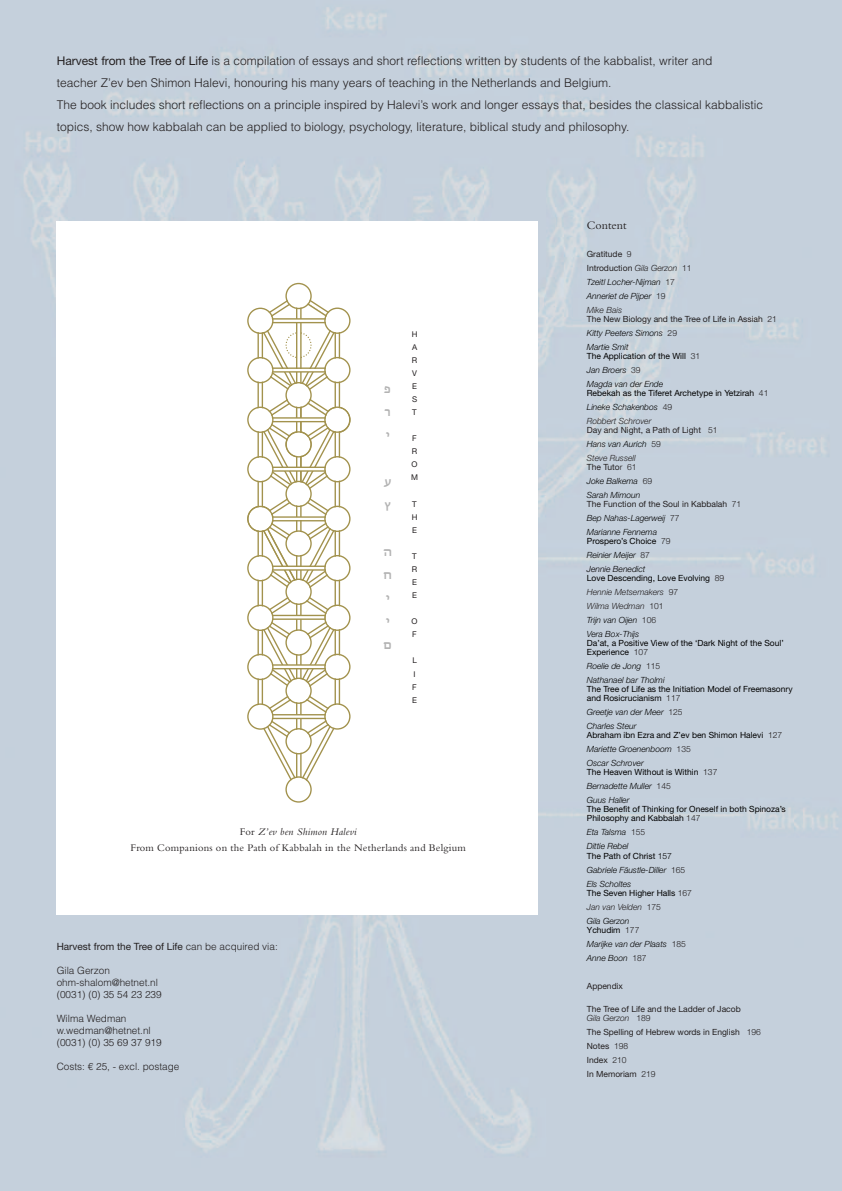
<style>
.page{position:relative;width:842px;height:1191px;background:#c5d0dc}
.page>*{position:absolute;margin:0;border:0;box-sizing:border-box;transform-origin:0 0}
.t1{font:300 12px/22px "Helvetica";color:#231f20}
.t2{font:12px "Bembo";color:#231f20}
.t3{font:700 11.6px/23.3px "Lucida Grande";color:#b3b3b3;text-align:justify}
.t4{font:10.6px/15.9px "Bembo";letter-spacing:.02em;color:#231f20;text-align:center}
.t5{font:300 10px/12px "Helvetica";color:#231f20}
.t6{font:10px "Helvetica Neue";color:#231f20}
.t7{font:italic 300 8.5px/14px "Helvetica Neue";color:#000}
.t8{font:8.5px/14px "Helvetica Neue";color:#000}
.t9{font:8.5px/14px "Helvetica Neue";color:#231f20}
.t10{font:italic 300 8.5px/14px "Helvetica Neue";color:#231f20}
.t11{font:7.9px/13.1px "Helvetica Neue";color:#231f20;text-align:justify}
.s1{font-family:"Helvetica Neue";font-weight:400}
.s2{font-style:italic}
.s3{font-family:"Helvetica";font-weight:300}
.s4{font-weight:400;font-style:normal;color:#231f20}
.s5{font-style:normal;color:#231f20}
.s6{color:#231f20}
.s7{font-weight:300}
.s8{font-weight:300;font-style:italic;color:#000}
.s9{font-weight:400;font-style:normal}
.s10{font-weight:300;color:#231f20}
.s11{font-weight:300;font-style:italic}
.s12{font-weight:300;font-style:italic;color:#231f20}
.s13{font-weight:400;font-style:normal;color:#000}
.s14{font-style:normal}
.s15{color:#000}
</style>
<div class="page">
<div style="left:57px;top:221px;width:481px;height:694px;background:#fff"></div>
<svg style="left:247px;top:283px;width:104px;height:519px"></svg>
<p class="t1" style="left:57px;top:50px;width:708px"><span class="s1">Harvest from the Tree of Life</span> is a compilation of essays and short reflections written by students of the kabbalist, writer and<br>teacher Z’ev ben Shimon Halevi, honouring his many years of teaching in the Netherlands and Belgium.<br>The book includes short reflections on a principle inspired by Halevi’s work and longer essays that, besides the classical kabbalistic topics, show how kabbalah can be applied to biology, psychology, literature, biblical study and philosophy.</p>
<h2 class="t3" style="left:384px;top:377px;width:8px">פ ר י</h2>
<h2 class="t3" style="left:384px;top:470px;width:9px">ע</h2>
<h2 class="t3" style="left:383px;top:540px;width:10px;text-align:left">ה ח י י ם</h2>
<p class="t11" style="left:412px;top:328px;width:7px">H A R V E S T</p>
<p class="t11" style="left:411px;top:432px;width:8px;text-align:left">F<br>R<br>O<br>M</p>
<p class="t11" style="left:412px;top:498px;width:7px">T H E</p>
<p class="t11" style="left:412px;top:550px;width:7px">T R E E</p>
<p class="t11" style="left:412px;top:615px;width:8px">O<br>F</p>
<p class="t11" style="left:412px;top:655px;width:6px;text-align:left">L<br>I<br>F<br>E</p>
<p class="t4" style="left:131px;top:824px;width:337px">For <span class="s2">Z’ev ben Shimon Halevi<br></span>From Companions on the Path of Kabbalah in the Netherlands and Belgium</p>
<p class="t6" style="left:57px;top:942px;width:223px">Harvest from the Tree of Life <span class="s3">can be acquired via:</span></p>
<p class="t5" style="left:57px;top:964px;width:107px">Gila Gerzon ohm-shalom@hetnet.nl (0031) (0) 35 54 23 239</p>
<p class="t5" style="left:57px;top:1012px;width:107px">Wilma Wedman w.wedman@hetnet.nl (0031) (0) 35 69 37 919</p>
<p class="t5" style="left:57px;top:1060px;width:124px">Costs: € 25, - excl. postage</p>
<h1 class="t2" style="left:587px;top:221px;width:41px">Content</h1>
<p class="t7" style="left:587px;top:247px;width:106px"><span class="s4">Gratitude</span> <span class="s5">9<br></span><span class="s4">Introduction</span> <span class="s6">Gila Gerzon</span> <span class="s5">11<br></span>Tzeitl Locher-Nijman <span class="s5">17<br></span>Anneriet de Pijper <span class="s5">19<br></span><span class="s6">Mike Bais</span></p>
<p class="t9" style="left:587px;top:313px;width:192px">The New Biology and the Tree of Life in Assiah <span class="s7">21<br></span><span class="s8">Kitty Peeters Simons</span> <span class="s7">29<br></span><span class="s8">Martie Smit</span></p>
<p class="t7" style="left:587px;top:349px;width:115px"><span class="s9">The Application of the Will</span> <span class="s5">31<br></span>Jan Broers <span class="s5">39<br></span>Magda van der Ende</p>
<p class="t8" style="left:587px;top:387px;width:183px">Rebekah as the Tiferet Archetype in Yetzirah <span class="s10">41<br></span><span class="s11">Lineke Schakenbos</span> <span class="s10">49<br></span><span class="s12">Robbert Schrover</span></p>
<p class="t9" style="left:587px;top:424px;width:132px">Day and Night, a Path of Light <span class="s7">51<br></span><span class="s8">Hans van Aurich</span> <span class="s7">59<br></span><span class="s11">Steve Russell</span></p>
<p class="t7" style="left:587px;top:460px;width:67px"><span class="s4">The Tuto</span><span class="s5">r 61<br></span>Joke Balkema <span class="s5">69<br></span>Sarah Mimoun</p>
<p class="t7" style="left:587px;top:497px;width:156px"><span class="s4">The Function of the Soul in Kabbalah</span> <span class="s5">71<br></span>Bep Nahas-Lagerweij <span class="s5">77<br></span>Marianne Fennema</p>
<p class="t7" style="left:587px;top:534px;width:85px"><span class="s9">Prospero’s Choice</span> <span class="s5">79<br></span>Reinier Meijer <span class="s5">87<br></span>Jennie Benedict</p>
<p class="t10" style="left:587px;top:571px;width:139px"><span class="s13">Love Descending, Love Evolving</span> <span class="s14">89<br></span>Hennie Metsemakers <span class="s14">97<br></span>Wilma Wedman <span class="s14">101<br></span><span class="s15">Trijn van Oijen</span> <span class="s14">106<br></span><span class="s15">Vera Box-Thijs</span></p>
<p class="t8" style="left:587px;top:639px;width:198px;line-height:9px">Da’at, a Positive View of the ‘Dark Night of the Soul’<br>Experience <span class="s10">107</span></p>
<p class="t7" style="left:587px;top:659px;width:79px">Roelie de Jong <span class="s5">115<br></span>Nathanael bar Tholmi</p>
<p class="t8" style="left:587px;top:685px;width:207px;line-height:9px">The Tree of Life as the Initiation Model of Freemasonry and Rosicrucianism <span class="s10">117</span></p>
<p class="t7" style="left:587px;top:705px;width:97px">Greetje van der Meer <span class="s5">125<br></span>Charles Steur</p>
<p class="t8" style="left:587px;top:729px;width:197px">Abraham ibn Ezra and Z’ev ben Shimon Halevi <span class="s10">127<br></span><span class="s11">Mariette Groenenboom</span> <span class="s10">135<br></span><span class="s11">Oscar Schrover</span></p>
<p class="t7" style="left:587px;top:765px;width:132px"><span class="s9">The Heaven Without is Within</span> <span class="s5">137<br></span>Bernadette Muller <span class="s5">145<br></span>Guus Haller</p>
<p class="t8" style="left:587px;top:805px;width:200px;line-height:9px">The Benefit of Thinking for Oneself in both Spinoza’s<br>Philosophy and Kabbalah <span class="s10">147</span></p>
<p class="t7" style="left:587px;top:825px;width:60px">Eta Talsma <span class="s5">155<br></span>Dittie Rebel</p>
<p class="t7" style="left:587px;top:848px;width:100px"><span class="s9">The Path of Christ</span> <span class="s14">157<br></span>Gabriele Fäustle-Diller <span class="s5">165<br></span>Els Scholtes</p>
<p class="t8" style="left:587px;top:886px;width:107px">The Seven Higher Halls <span class="s10">167<br></span><span class="s12">Jan van Velden</span> <span class="s10">175<br></span><span class="s11">Gila Gerzon</span></p>
<p class="t7" style="left:587px;top:922px;width:101px"><span class="s9">Ychudim</span> <span class="s5">177<br></span>Marijke van der Plaats <span class="s5">185<br></span>Anne Boon <span class="s5">187</span></p>
<p class="t9" style="left:587px;top:979px;width:38px">Appendix</p>
<p class="t9" style="left:587px;top:1004px;width:155px;line-height:9px">The Tree of Life and the Ladder of Jacob<br><span class="s11">Gila Gerzon</span> <span class="s7">189</span></p>
<p class="t9" style="left:587px;top:1025px;width:176px">The Spelling of Hebrew words in English <span class="s7">196<br></span>Notes <span class="s7">198<br></span>Index <span class="s7">210<br></span>In Memoriam <span class="s7">219</span></p>
</div>
